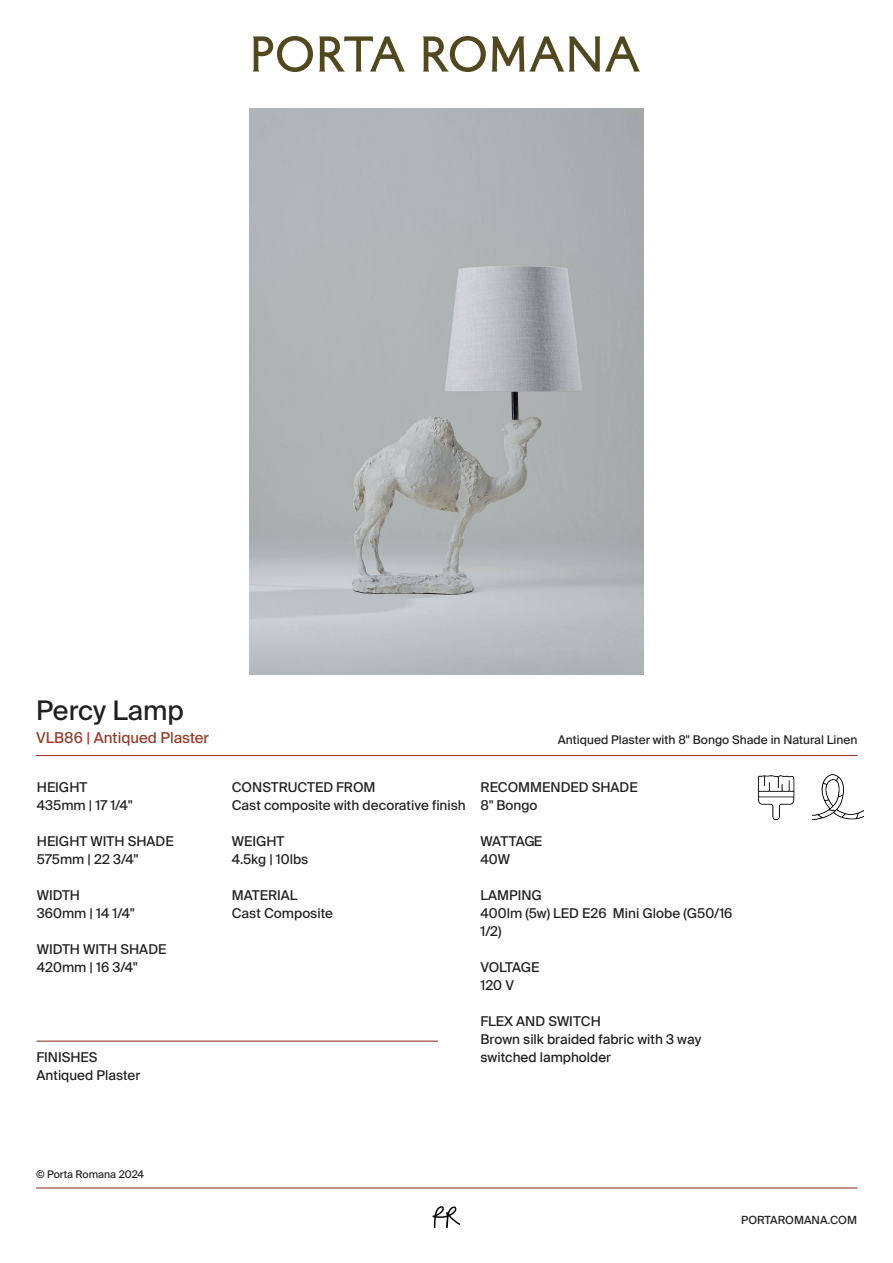
<style>
.page{position:relative;width:893px;height:1263px;background:#fff}
.page>*{position:absolute;margin:0;border:0;box-sizing:border-box;transform-origin:0 0}
.t1{font:27px "Suisse Intl";color:#231f20}
.t2{font:15px "Suisse Intl";color:#943b2a}
.t3{font:13.5px/18px "Suisse Intl";color:#231f20}
.t4{font:13.5px/18px "Suisse Intl";letter-spacing:-.025em;color:#231f20}
.t5{font:13.5px/18px "Suisse Intl";letter-spacing:-.035em;color:#231f20}
.t6{font:12px "Suisse Intl";color:#231f20}
.t7{font:11.25px "Suisse Intl";color:#231f20}
.t8{font:10.5px "Suisse Intl";color:#231f20}
</style>
<div class="page">
<hr style="left:36px;top:755px;width:821px;height:1px;background:#943b2a">
<img style="left:250px;top:108px;width:393px;height:566px">
<svg style="left:253px;top:36px;width:60px;height:36px"></svg>
<svg style="left:319px;top:36px;width:86px;height:36px"></svg>
<svg style="left:423px;top:36px;width:63px;height:36px"></svg>
<svg style="left:492px;top:36px;width:148px;height:36px"></svg>
<hr style="left:36px;top:1040px;width:402px;height:2px;background:#943b2a">
<svg style="left:433px;top:1206px;width:27px;height:22px"></svg>
<hr style="left:36px;top:1187px;width:821px;height:1px;background:#943b2a">
<img style="left:757px;top:775px;width:38px;height:45px">
<img style="left:813px;top:774px;width:51px;height:45px">
<h1 class="t1" style="left:36px;top:695px;width:149px">Percy Lamp</h1>
<p class="t2" style="left:36px;top:729px;width:174px">VLB86 | Antiqued Plaster</p>
<p class="t6" style="left:558px;top:733px;width:301px">Antiqued Plaster with 8" Bongo Shade in Natural Linen</p>
<p class="t3" style="left:37px;top:778px;width:97px">HEIGHT<br>435mm | 17 1/4"</p>
<p class="t3" style="left:37px;top:832px;width:138px">HEIGHT WITH SHADE<br>575mm | 22 3/4"</p>
<p class="t3" style="left:37px;top:886px;width:99px">WIDTH<br>360mm | 14 1/4"</p>
<p class="t3" style="left:37px;top:940px;width:131px">WIDTH WITH SHADE<br>420mm | 16 3/4"</p>
<p class="t3" style="left:36px;top:1048px;width:105px">FINISHES<br>Antiqued Plaster</p>
<p class="t8" style="left:36px;top:1168px;width:110px">© Porta Romana 2024</p>
<p class="t3" style="left:232px;top:778px;width:235px">CONSTRUCTED FROM<br>Cast composite with decorative finish</p>
<p class="t3" style="left:232px;top:832px;width:78px">WEIGHT<br>4.5kg | 10lbs</p>
<p class="t3" style="left:232px;top:886px;width:103px">MATERIAL<br>Cast Composite</p>
<p class="t3" style="left:480px;top:778px;width:159px">RECOMMENDED SHADE<br>8" Bongo</p>
<p class="t5" style="left:480px;top:832px;width:63px">WATTAGE<br>40W</p>
<p class="t3" style="left:480px;top:886px;width:254px">LAMPING<br>400lm (5w) LED E26 Mini Globe (G50/16<br>1/2)</p>
<p class="t4" style="left:480px;top:958px;width:60px">VOLTAGE<br>120 V</p>
<p class="t3" style="left:480px;top:1012px;width:222px">FLEX AND SWITCH<br>Brown silk braided fabric with 3 way switched lampholder</p>
<p class="t7" style="left:741px;top:1213px;width:117px">PORTAROMANA.COM</p>
</div>
